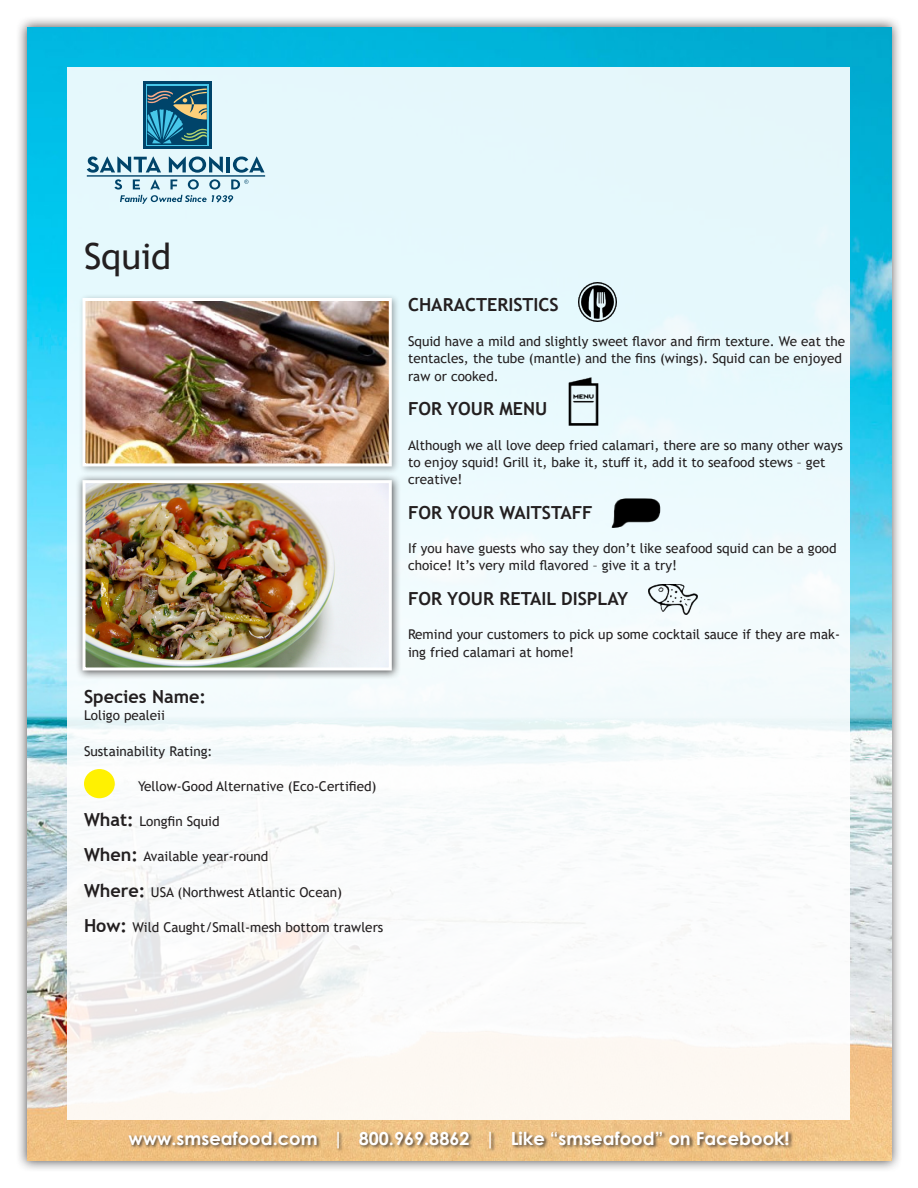
<style>
.page{position:relative;width:918px;height:1188px;background:#fff}
.page>*{position:absolute;margin:0;border:0;box-sizing:border-box;transform-origin:0 0}
.t1{font:36px "Trebuchet MS";color:#231f20}
.t2{font:700 18px "Trebuchet MS";color:#231f20}
.t3{font:700 18px "Century Gothic";color:#fff}
.t4{font:13.5px/17.2px "Trebuchet MS";color:#231f20}
.s1{font-weight:700;font-size:18px}
</style>
<div class="page">
<div style="left:16px;top:16px;width:886px;height:1156px;background:#231f20;opacity:.75"></div>
<img style="left:27px;top:27px;width:864px;height:1134px">
<div style="left:68px;top:68px;width:782px;height:1052px;background:linear-gradient(to right,#f2f8f9,#f1fafc)"></div>
<svg style="left:143px;top:82px;width:68px;height:67px"></svg>
<svg style="left:146px;top:85px;width:62px;height:61px"></svg>
<svg style="left:87px;top:157px;width:74px;height:16px"></svg>
<svg style="left:169px;top:157px;width:54px;height:16px"></svg>
<hr style="left:226px;top:157px;width:4px;height:15px;background:#00446a">
<svg style="left:233px;top:157px;width:32px;height:16px"></svg>
<hr style="left:87px;top:175px;width:178px;height:2px;background:#00446a">
<div style="left:148px;top:86px;width:59px;height:59px;background:#00446a"></div>
<svg style="left:148px;top:89px;width:59px;height:54px"></svg>
<svg style="left:114px;top:179px;width:134px;height:25px;background:#bad6e1"></svg>
<img style="left:578px;top:283px;width:38px;height:38px">
<img style="left:649px;top:584px;width:48px;height:30px">
<img style="left:612px;top:499px;width:49px;height:28px">
<img style="left:568px;top:378px;width:31px;height:48px">
<div style="left:128px;top:1130px;width:666px;height:22px;background:#231f20;opacity:.75"></div>
<div style="left:75px;top:473px;width:326px;height:207px;background:#231f20;opacity:.75"></div>
<img style="left:86px;top:484px;width:302px;height:182px">
<div style="left:82px;top:480px;width:310px;height:190px;border:3px solid #fff"></div>
<div style="left:78px;top:293px;width:322px;height:182px;background:#231f20;opacity:.37"></div>
<img style="left:86px;top:302px;width:302px;height:160px">
<div style="left:82px;top:298px;width:310px;height:168px;border:3px solid #fff"></div>
<div style="left:84px;top:769px;width:31px;height:29px;background:#fff101;border-radius:50%"></div>
<p class="t1" style="left:84px;top:233px;width:89px">Squid</p>
<p class="t2" style="left:84px;top:685px;width:124px">Species Name:</p>
<p class="t4" style="left:84px;top:707px;width:82px">Loligo pealeii</p>
<p class="t4" style="left:84px;top:742px;width:130px">Sustainability Rating:</p>
<p class="t4" style="left:138px;top:777px;width:240px">Yellow-Good Alternative (Eco-Certified)</p>
<p class="t4" style="left:84px;top:813px;width:137px"><span class="s1">What:</span> Longfin Squid</p>
<p class="t4" style="left:84px;top:848px;width:186px"><span class="s1">When:</span> Available year-round</p>
<p class="t4" style="left:84px;top:883px;width:260px"><span class="s1">Where:</span> USA (Northwest Atlantic Ocean)</p>
<p class="t4" style="left:84px;top:918px;width:301px"><span class="s1">How:</span> Wild Caught/Small-mesh bottom trawlers</p>
<p class="t2" style="left:408px;top:294px;width:152px">CHARACTERISTICS</p>
<p class="t4" style="left:408px;top:333px;width:439px">Squid have a mild and slightly sweet flavor and firm texture. We eat the tentacles, the tube (mantle) and the fins (wings). Squid can be enjoyed raw or cooked.</p>
<p class="t2" style="left:408px;top:398px;width:141px">FOR YOUR MENU</p>
<p class="t4" style="left:408px;top:436px;width:437px">Although we all love deep fried calamari, there are so many other ways to enjoy squid! Grill it, bake it, stuff it, add it to seafood stews – get creative!</p>
<p class="t2" style="left:408px;top:501px;width:186px">FOR YOUR WAITSTAFF</p>
<p class="t4" style="left:408px;top:540px;width:430px">If you have guests who say they don’t like seafood squid can be a good choice! It’s very mild flavored – give it a try!</p>
<p class="t2" style="left:408px;top:587px;width:222px">FOR YOUR RETAIL DISPLAY</p>
<p class="t4" style="left:408px;top:626px;width:434px">Remind your customers to pick up some cocktail sauce if they are mak&shy;ing fried calamari at home!</p>
<p class="t3" style="left:128px;top:1124px;width:663px">www.smseafood.com | 800.969.8862 | Like “smseafood” on Facebook!</p>
</div>
